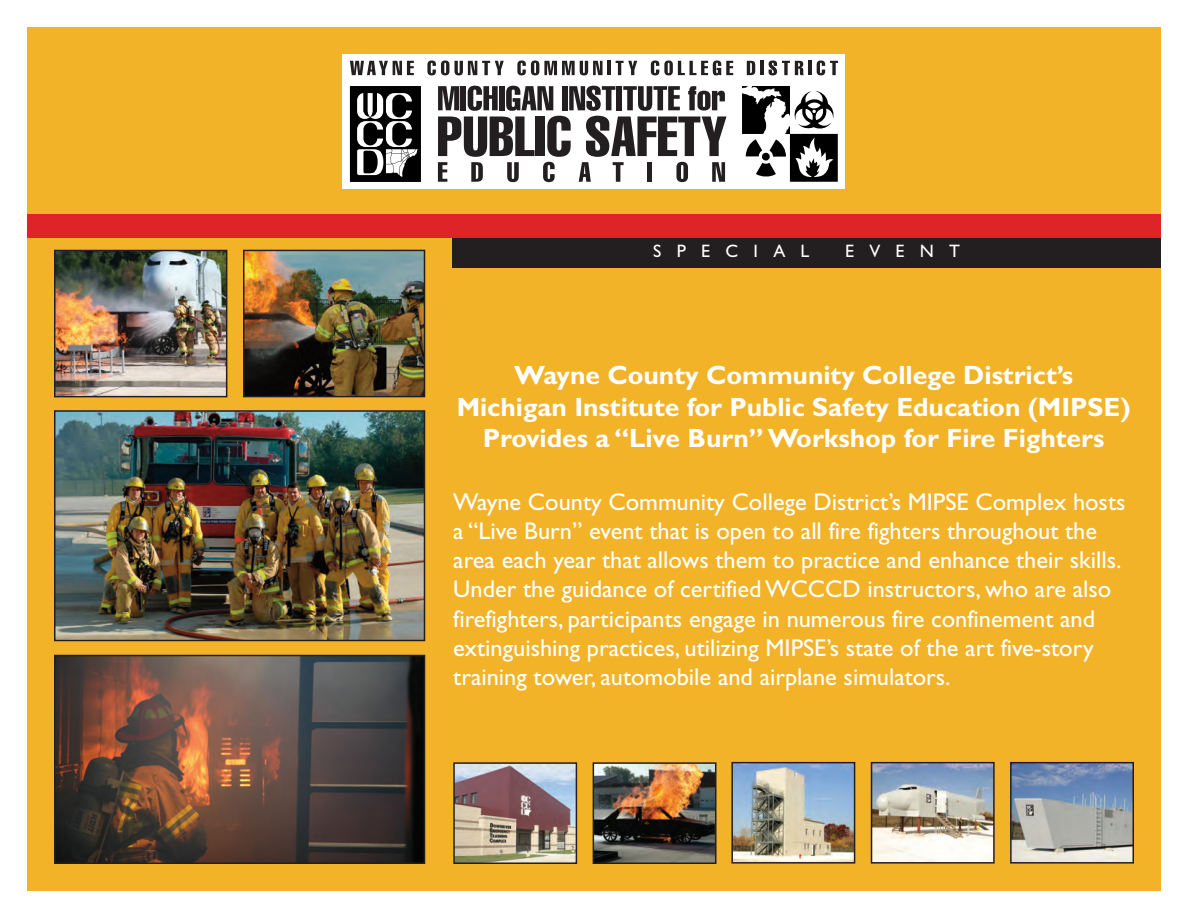
<style>
.page{position:relative;width:1188px;height:918px;background:#fff}
.page>*{position:absolute;margin:0;border:0;box-sizing:border-box;transform-origin:0 0}
.t1{font:700 26.55px/31.8px "Gill Sans";color:#fff;text-align:center}
.t2{font:24.3px/29.2px "Gill Sans";color:#fff}
.t3{font:18px "Gill Sans TT";letter-spacing:.85em;color:#fff}
</style>
<div class="page">
<div style="left:27px;top:27px;width:1134px;height:864px;background:#f2b329"></div>
<img style="left:57px;top:253px;width:167px;height:141px">
<div style="left:54px;top:250px;width:173px;height:147px;border:2px solid #231f20"></div>
<img style="left:246px;top:253px;width:176px;height:141px">
<div style="left:243px;top:250px;width:182px;height:147px;border:2px solid #231f20"></div>
<div style="left:452px;top:237px;width:709px;height:30px;background:#231f20"></div>
<img style="left:734px;top:765px;width:118px;height:96px">
<div style="left:731px;top:762px;width:124px;height:102px;border:2px solid #231f20"></div>
<img style="left:874px;top:765px;width:118px;height:96px">
<div style="left:871px;top:762px;width:124px;height:102px;border:2px solid #231f20"></div>
<img style="left:1013px;top:765px;width:118px;height:96px">
<div style="left:1010px;top:762px;width:124px;height:102px;border:2px solid #231f20"></div>
<img style="left:456px;top:765px;width:118px;height:96px">
<div style="left:453px;top:762px;width:124px;height:102px;border:2px solid #231f20"></div>
<img style="left:596px;top:765px;width:117px;height:96px">
<div style="left:593px;top:762px;width:123px;height:102px;border:2px solid #231f20"></div>
<img style="left:57px;top:658px;width:365px;height:203px">
<div style="left:54px;top:655px;width:371px;height:209px;border:2px solid #231f20"></div>
<img style="left:57px;top:413px;width:365px;height:225px">
<div style="left:54px;top:410px;width:371px;height:231px;border:2px solid #231f20"></div>
<div style="left:343px;top:54px;width:502px;height:135px;background:#fff"></div>
<svg style="left:742px;top:86px;width:96px;height:96px"></svg>
<svg style="left:350px;top:86px;width:71px;height:96px"></svg>
<svg style="left:350px;top:61px;width:64px;height:14px"></svg>
<svg style="left:427px;top:60px;width:77px;height:15px"></svg>
<svg style="left:517px;top:60px;width:86px;height:15px"></svg>
<hr style="left:607px;top:61px;width:4px;height:14px;background:#231f20">
<svg style="left:616px;top:61px;width:21px;height:14px"></svg>
<svg style="left:651px;top:60px;width:82px;height:15px"></svg>
<svg style="left:747px;top:61px;width:8px;height:14px"></svg>
<hr style="left:760px;top:61px;width:4px;height:14px;background:#231f20">
<svg style="left:769px;top:60px;width:35px;height:15px"></svg>
<hr style="left:808px;top:61px;width:4px;height:14px;background:#231f20">
<svg style="left:817px;top:60px;width:21px;height:15px"></svg>
<svg style="left:438px;top:86px;width:289px;height:96px"></svg>
<div style="left:27px;top:214px;width:1134px;height:24px;background:#de2428"></div>
<p class="t3" style="left:653px;top:241px;width:158px">SPECIAL</p>
<p class="t3" style="left:845px;top:241px;width:117px">EVENT</p>
<p class="t1" style="left:457px;top:361px;width:675px">Wayne County Community College District’s<br>Michigan Institute for Public Safety Education (MIPSE)<br>Provides a “Live Burn” Workshop for Fire Fighters</p>
<p class="t2" style="left:453px;top:489px;width:674px">Wayne County Community College District’s MIPSE Complex hosts a “Live Burn” event that is open to all fire fighters throughout the area each year that allows them to practice and enhance their skills.<br>Under the guidance of certified WCCCD instructors, who are also firefighters, participants engage in numerous fire confinement and extinguishing practices, utilizing MIPSE’s state of the art five-story training tower, automobile and airplane simulators.</p>
</div>
